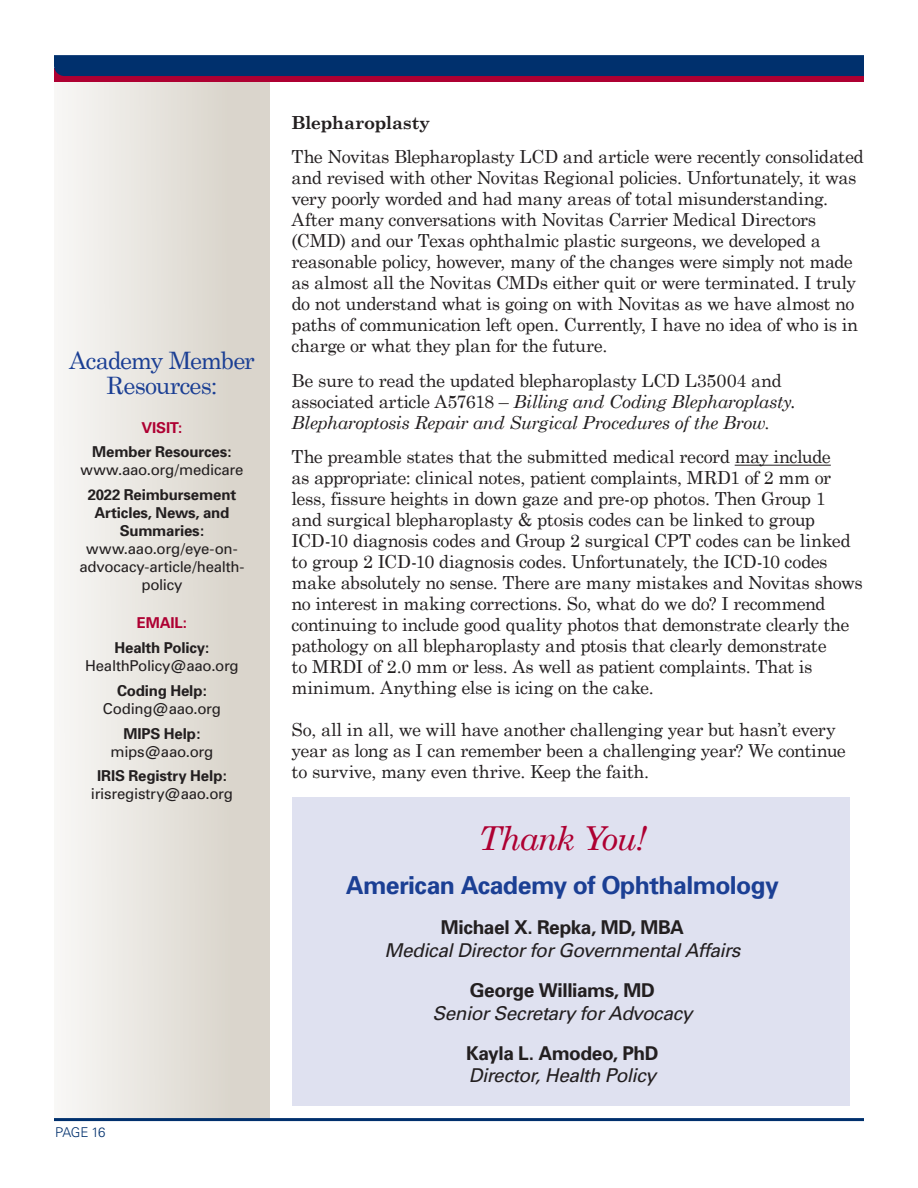
<style>
.page{position:relative;width:918px;height:1188px;background:#fff}
.page>*{position:absolute;margin:0;border:0;box-sizing:border-box;transform-origin:0 0}
.t1{font:italic 33px "Century Schoolbook";letter-spacing:-.045em;color:#ae0032}
.t2{font:700 24.75px "Univers";letter-spacing:-.025em;color:#1b3f94}
.t3{font:24px/25.5px "Century Schoolbook";letter-spacing:-.04em;color:#1b3f94;text-align:center}
.t4{font:italic 19.05px/22.8px "Univers";letter-spacing:-.03em;color:#231f20;text-align:center}
.t5{font:18px/21px "Century Schoolbook";letter-spacing:-.02em;color:#231f20}
.t6{font:italic 18px/21px "Century Schoolbook";letter-spacing:-.025em;color:#231f20}
.t7{font:700 18px "Century Schoolbook";letter-spacing:-.015em;color:#231f20}
.t8{font:15px/18px "Univers";letter-spacing:-.015em;color:#231f20;text-align:center}
.t9{font:700 15px "Univers";letter-spacing:-.015em;color:#ae0032}
.t10{font:300 13.5px "Univers";letter-spacing:-.04em;color:#00306d}
.s1{font-weight:700}
.s2{font-style:normal}
.s3{font-weight:700;font-style:normal}
</style>
<div class="page">
<div style="left:54px;top:62px;width:216px;height:1058px;background:linear-gradient(to right,#f7f6f4,#d6d0c6)"></div>
<hr style="left:54px;top:1118px;width:810px;height:3px;background:#00306d">
<div style="left:54px;top:69px;width:810px;height:13px;background:#ae0032"></div>
<div style="left:54px;top:55px;width:810px;height:21px;background:#00306d"></div>
<hr style="left:735px;top:465px;width:96px;height:1px;background:#231f20">
<div style="left:292px;top:797px;width:558px;height:309px;background:#dfe1f0"></div>
<p class="t3" style="left:69px;top:347px;width:187px">Academy Member<br>Resources:</p>
<p class="t9" style="left:142px;top:418px;width:42px">VISIT:</p>
<p class="t8" style="left:80px;top:443px;width:165px"><span class="s1">Member Resources: </span>www.aao.org/medicare</p>
<p class="t8" style="left:79px;top:486px;width:167px"><span class="s1">2022 Reimbursement<br>Articles, News, and<br>Summaries: </span>www.aao.org/eye-on&shy;advocacy-article/health&shy;policy</p>
<p class="t9" style="left:137px;top:614px;width:52px">EMAIL:</p>
<p class="t8" style="left:85px;top:639px;width:155px"><span class="s1">Health Policy:<br></span>HealthPolicy@aao.org</p>
<p class="t8" style="left:103px;top:682px;width:120px"><span class="s1">Coding Help:<br></span>Coding@aao.org</p>
<p class="t8" style="left:111px;top:724px;width:104px"><span class="s1">MIPS Help: </span>mips@aao.org</p>
<p class="t8" style="left:91px;top:767px;width:144px"><span class="s1">IRIS Registry Help: </span>irisregistry@aao.org</p>
<p class="t10" style="left:55px;top:1124px;width:52px">PAGE 16</p>
<p class="t7" style="left:292px;top:112px;width:140px">Blepharoplasty</p>
<p class="t5" style="left:292px;top:146px;width:574px">The Novitas Blepharoplasty LCD and article were recently consolidated and revised with other Novitas Regional policies. Unfortunately, it was very poorly worded and had many areas of total misunderstanding.<br>After many conversations with Novitas Carrier Medical Directors (CMD) and our Texas ophthalmic plastic surgeons, we developed a reasonable policy, however, many of the changes were simply not made as almost all the Novitas CMDs either quit or were terminated. I truly do not understand what is going on with Novitas as we have almost no paths of communication left open. Currently, I have no idea of who is in charge or what they plan for the future.</p>
<p class="t6" style="left:292px;top:370px;width:506px"><span class="s2">Be sure to read the updated blepharoplasty LCD L35004 and associated article A57618 –</span> Billing and Coding Blepharoplasty.<br>Blepharoptosis Repair and Surgical Procedures of the Brow<span class="s2">.</span></p>
<p class="t5" style="left:292px;top:446px;width:573px">The preamble states that the submitted medical record may include<br>as appropriate: clinical notes, patient complaints, MRD1 of 2 mm or less, fissure heights in down gaze and pre-op photos. Then Group 1<br>and surgical blepharoplasty &amp; ptosis codes can be linked to group ICD-10 diagnosis codes and Group 2 surgical CPT codes can be linked to group 2 ICD-10 diagnosis codes. Unfortunately, the ICD-10 codes make absolutely no sense. There are many mistakes and Novitas shows no interest in making corrections. So, what do we do? I recommend continuing to include good quality photos that demonstrate clearly the pathology on all blepharoplasty and ptosis that clearly demonstrate<br>to MRDI of 2.0 mm or less. As well as patient complaints. That is minimum. Anything else is icing on the cake.</p>
<p class="t5" style="left:292px;top:718px;width:556px">So, all in all, we will have another challenging year but hasn’t every year as long as I can remember been a challenging year? We continue to survive, many even thrive. Keep the faith.</p>
<p class="t1" style="left:479px;top:818px;width:169px">Thank You!</p>
<p class="t2" style="left:346px;top:870px;width:435px">American Academy of Ophthalmology</p>
<p class="t4" style="left:384px;top:916px;width:358px"><span class="s3">Michael X. Repka, MD, MBA<br></span>Medical Director for Governmental Affairs</p>
<p class="t4" style="left:433px;top:979px;width:261px"><span class="s3">George Williams, MD<br></span>Senior Secretary for Advocacy</p>
<p class="t4" style="left:466px;top:1042px;width:194px;text-align:left"><span class="s3">Kayla L. Amodeo, PhD<br></span>Director, Health Policy</p>
</div>
